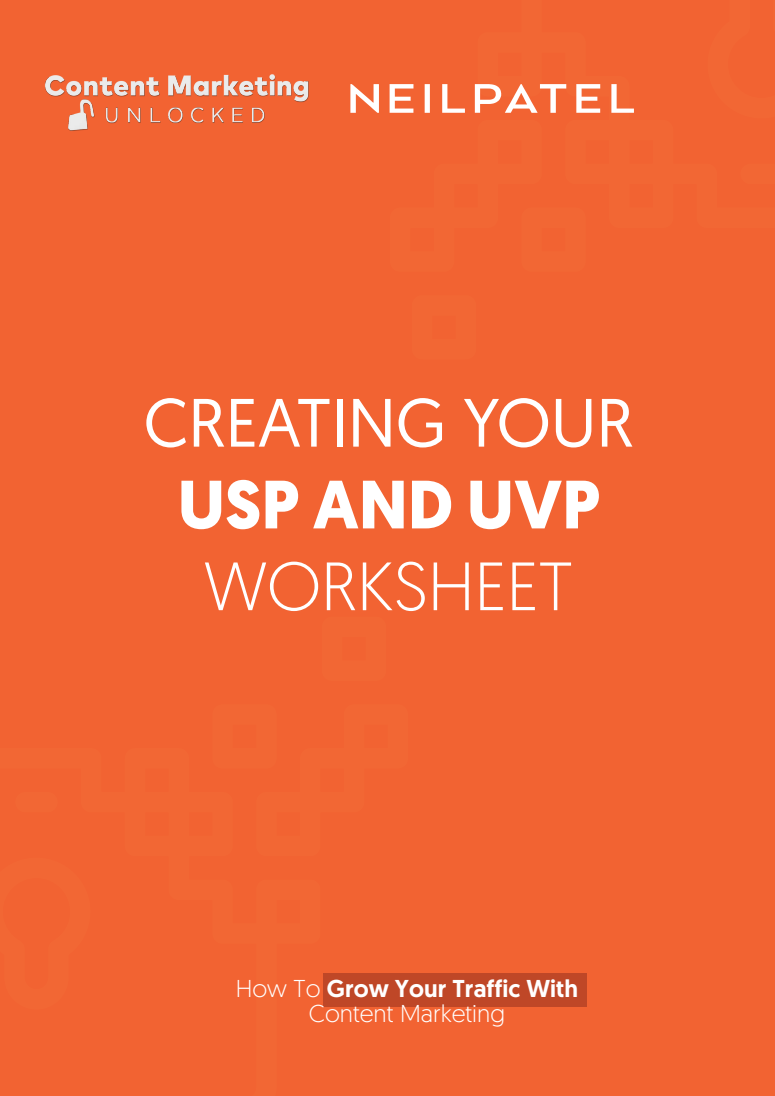
<style>
.page{position:relative;width:775px;height:1096px;background:#f26332}
.page>*{position:absolute;margin:0;border:0;box-sizing:border-box;transform-origin:0 0}
.t1{font:68.12px "Geomanist";color:#fff}
.t2{font:700 68.12px "Geomanist";color:#fff}
.t3{font:300 68.12px "Geomanist";color:#fff}
.t4{font:300 24.38px/24.9px "Geomanist";color:#fff;text-align:center}
.s1{font-weight:500}
</style>
<div class="page">
<img style="left:44px;top:69px;width:267px;height:69px">
<div style="left:323px;top:973px;width:264px;height:34px;background:#bf4727"></div>
<h1 class="t1" style="left:144px;top:378px;width:492px">CREATING YOUR</h1>
<h1 class="t2" style="left:177px;top:459px;width:424px">USP AND UVP</h1>
<h1 class="t3" style="left:204px;top:542px;width:371px">WORKSHEET</h1>
<p class="t4" style="left:236px;top:975px;width:344px">How To <span class="s1">Grow Your Traffic With<br></span>Content Marketing</p>
</div>
